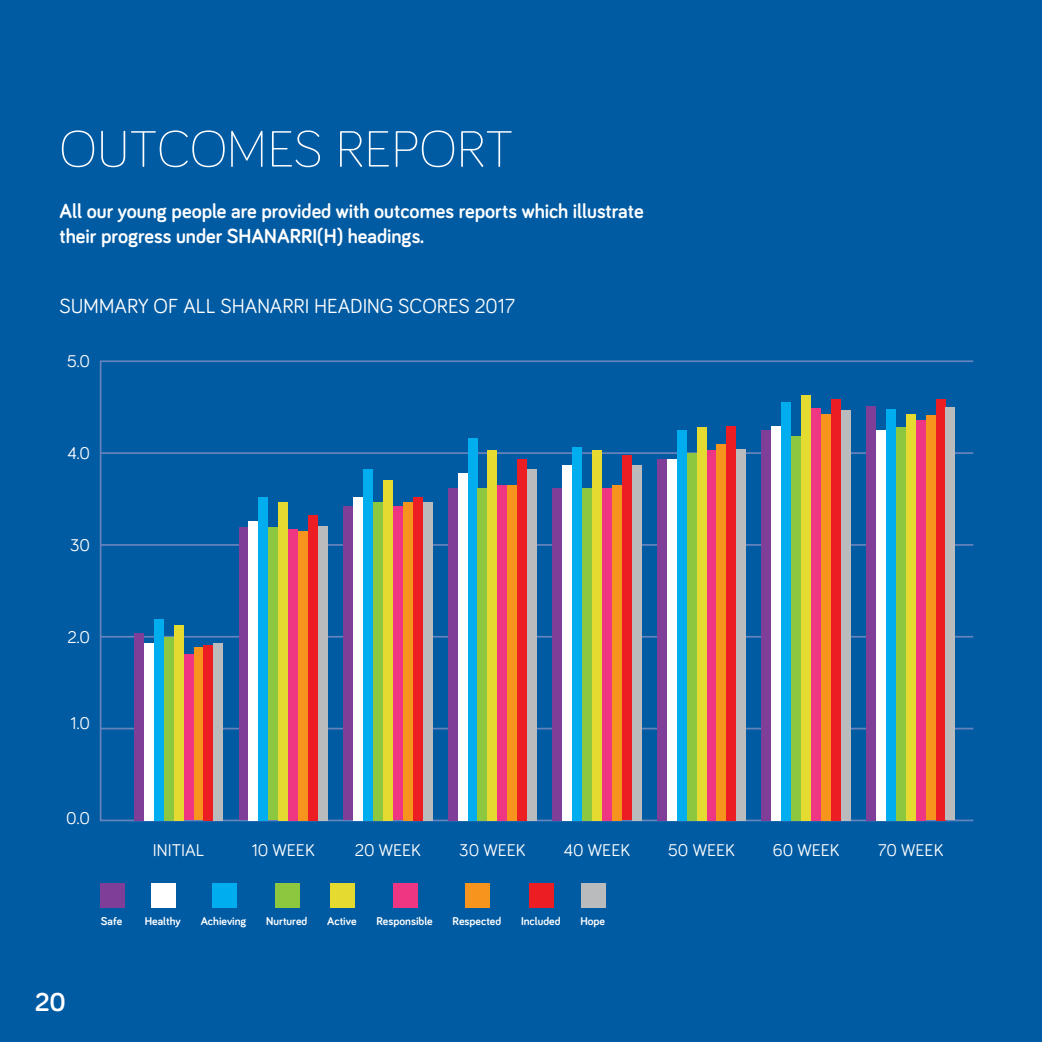
<style>
.page{position:relative;width:1042px;height:1042px;background:#005ba3}
.page>*{position:absolute;margin:0;border:0;box-sizing:border-box;transform-origin:0 0}
.t1{font:300 52.5px "Bariol";color:#fff}
.t2{font:700 26.6px "Bariol";color:#fff}
.t3{font:700 21px/25.2px "Bariol";color:#fff}
.t4{font:21px "Bariol";color:#fff}
.t5{font:17.5px "Bariol";color:#fff}
.t6{font:700 11.72px "Bariol";color:#fff}
</style>
<div class="page">
<hr style="left:101px;top:544px;width:872px;height:2px;background:#6482bb">
<hr style="left:101px;top:728px;width:872px;height:1px;background:#6482bb">
<hr style="left:101px;top:636px;width:872px;height:1px;background:#6482bb">
<hr style="left:101px;top:452px;width:872px;height:2px;background:#6482bb">
<div style="left:134px;top:633px;width:10px;height:187px;background:#7f3f98"></div>
<div style="left:144px;top:643px;width:10px;height:177px;background:#fff"></div>
<div style="left:154px;top:618px;width:10px;height:202px;background:#00aeef"></div>
<div style="left:164px;top:637px;width:10px;height:183px;background:#8dc63f"></div>
<div style="left:174px;top:625px;width:10px;height:195px;background:#e5db30"></div>
<div style="left:184px;top:654px;width:10px;height:166px;background:#ee3682"></div>
<div style="left:194px;top:647px;width:9px;height:173px;background:#f7941e"></div>
<div style="left:203px;top:644px;width:10px;height:176px;background:#ed1d24"></div>
<div style="left:213px;top:643px;width:10px;height:177px;background:#b9bbbd"></div>
<div style="left:239px;top:527px;width:9px;height:293px;background:#7f3f98"></div>
<div style="left:248px;top:521px;width:10px;height:299px;background:#fff"></div>
<div style="left:258px;top:497px;width:10px;height:323px;background:#00aeef"></div>
<div style="left:268px;top:527px;width:10px;height:293px;background:#8dc63f"></div>
<div style="left:278px;top:502px;width:10px;height:318px;background:#e5db30"></div>
<div style="left:288px;top:529px;width:10px;height:291px;background:#ee3682"></div>
<div style="left:298px;top:531px;width:10px;height:289px;background:#f7941e"></div>
<div style="left:308px;top:515px;width:10px;height:305px;background:#ed1d24"></div>
<div style="left:318px;top:526px;width:10px;height:294px;background:#b9bbbd"></div>
<div style="left:343px;top:506px;width:10px;height:314px;background:#7f3f98"></div>
<div style="left:353px;top:497px;width:10px;height:323px;background:#fff"></div>
<div style="left:363px;top:469px;width:10px;height:351px;background:#00aeef"></div>
<div style="left:373px;top:502px;width:10px;height:318px;background:#8dc63f"></div>
<div style="left:383px;top:480px;width:10px;height:340px;background:#e5db30"></div>
<div style="left:393px;top:506px;width:10px;height:314px;background:#ee3682"></div>
<div style="left:403px;top:502px;width:10px;height:318px;background:#f7941e"></div>
<div style="left:413px;top:497px;width:9px;height:323px;background:#ed1d24"></div>
<div style="left:422px;top:502px;width:10px;height:318px;background:#b9bbbd"></div>
<div style="left:448px;top:488px;width:10px;height:332px;background:#7f3f98"></div>
<div style="left:458px;top:473px;width:9px;height:347px;background:#fff"></div>
<div style="left:467px;top:438px;width:10px;height:382px;background:#00aeef"></div>
<div style="left:477px;top:488px;width:10px;height:332px;background:#8dc63f"></div>
<div style="left:487px;top:450px;width:10px;height:370px;background:#e5db30"></div>
<div style="left:497px;top:485px;width:10px;height:335px;background:#ee3682"></div>
<div style="left:507px;top:485px;width:10px;height:335px;background:#f7941e"></div>
<div style="left:517px;top:459px;width:10px;height:361px;background:#ed1d24"></div>
<div style="left:527px;top:469px;width:10px;height:351px;background:#b9bbbd"></div>
<div style="left:552px;top:488px;width:10px;height:332px;background:#7f3f98"></div>
<div style="left:562px;top:465px;width:10px;height:355px;background:#fff"></div>
<div style="left:572px;top:447px;width:10px;height:373px;background:#00aeef"></div>
<div style="left:582px;top:488px;width:10px;height:332px;background:#8dc63f"></div>
<div style="left:592px;top:450px;width:10px;height:370px;background:#e5db30"></div>
<div style="left:602px;top:488px;width:10px;height:332px;background:#ee3682"></div>
<div style="left:612px;top:485px;width:10px;height:335px;background:#f7941e"></div>
<div style="left:622px;top:455px;width:10px;height:365px;background:#ed1d24"></div>
<div style="left:632px;top:465px;width:9px;height:355px;background:#b9bbbd"></div>
<div style="left:657px;top:459px;width:10px;height:361px;background:#7f3f98"></div>
<div style="left:667px;top:459px;width:10px;height:361px;background:#fff"></div>
<div style="left:677px;top:430px;width:10px;height:390px;background:#00aeef"></div>
<div style="left:687px;top:453px;width:9px;height:367px;background:#8dc63f"></div>
<div style="left:696px;top:427px;width:10px;height:393px;background:#e5db30"></div>
<div style="left:706px;top:449px;width:10px;height:371px;background:#ee3682"></div>
<div style="left:716px;top:444px;width:10px;height:376px;background:#f7941e"></div>
<div style="left:726px;top:426px;width:10px;height:394px;background:#ed1d24"></div>
<div style="left:736px;top:449px;width:10px;height:371px;background:#b9bbbd"></div>
<div style="left:761px;top:430px;width:10px;height:390px;background:#7f3f98"></div>
<div style="left:771px;top:426px;width:10px;height:394px;background:#fff"></div>
<div style="left:781px;top:402px;width:10px;height:418px;background:#00aeef"></div>
<div style="left:791px;top:436px;width:10px;height:384px;background:#8dc63f"></div>
<div style="left:801px;top:395px;width:10px;height:425px;background:#e5db30"></div>
<div style="left:811px;top:408px;width:10px;height:412px;background:#ee3682"></div>
<div style="left:821px;top:414px;width:10px;height:406px;background:#f7941e"></div>
<div style="left:831px;top:399px;width:10px;height:421px;background:#ed1d24"></div>
<div style="left:841px;top:410px;width:10px;height:410px;background:#b9bbbd"></div>
<div style="left:866px;top:406px;width:10px;height:414px;background:#7f3f98"></div>
<div style="left:876px;top:430px;width:10px;height:390px;background:#fff"></div>
<div style="left:886px;top:409px;width:10px;height:411px;background:#00aeef"></div>
<div style="left:896px;top:427px;width:10px;height:393px;background:#8dc63f"></div>
<div style="left:906px;top:414px;width:9px;height:406px;background:#e5db30"></div>
<div style="left:915px;top:420px;width:10px;height:400px;background:#ee3682"></div>
<div style="left:925px;top:415px;width:10px;height:405px;background:#f7941e"></div>
<div style="left:935px;top:399px;width:10px;height:421px;background:#ed1d24"></div>
<div style="left:945px;top:407px;width:10px;height:413px;background:#b9bbbd"></div>
<div style="left:100px;top:883px;width:25px;height:25px;background:#7f3f98"></div>
<div style="left:151px;top:883px;width:25px;height:25px;background:#fff"></div>
<div style="left:212px;top:883px;width:25px;height:25px;background:#00aeef"></div>
<div style="left:275px;top:883px;width:25px;height:25px;background:#8dc63f"></div>
<div style="left:330px;top:883px;width:25px;height:25px;background:#e5db30"></div>
<div style="left:393px;top:883px;width:25px;height:25px;background:#ee3682"></div>
<div style="left:465px;top:883px;width:25px;height:25px;background:#f7941e"></div>
<div style="left:529px;top:883px;width:25px;height:25px;background:#ed1d24"></div>
<div style="left:581px;top:883px;width:25px;height:25px;background:#b9bbbd"></div>
<h1 class="t1" style="left:60px;top:113px;width:455px">OUTCOMES REPORT</h1>
<p class="t3" style="left:60px;top:198px;width:586px">All our young people are provided with outcomes reports which illustrate their progress under SHANARRI(H) headings.</p>
<p class="t4" style="left:60px;top:292px;width:457px">SUMMARY OF ALL SHANARRI HEADING SCORES 2017</p>
<p class="t5" style="left:67px;top:349px;width:25px">5.0</p>
<p class="t5" style="left:67px;top:441px;width:24px">4.0</p>
<p class="t5" style="left:70px;top:533px;width:22px">30</p>
<p class="t5" style="left:67px;top:625px;width:24px">2.0</p>
<p class="t5" style="left:71px;top:711px;width:21px">1.0</p>
<p class="t5" style="left:66px;top:806px;width:25px">0.0</p>
<p class="t5" style="left:153px;top:838px;width:53px">INITIAL</p>
<p class="t5" style="left:252px;top:838px;width:64px">10 WEEK</p>
<p class="t5" style="left:355px;top:838px;width:68px">20 WEEK</p>
<p class="t5" style="left:459px;top:838px;width:68px">30 WEEK</p>
<p class="t5" style="left:564px;top:838px;width:68px">40 WEEK</p>
<p class="t5" style="left:668px;top:838px;width:68px">50 WEEK</p>
<p class="t5" style="left:773px;top:838px;width:68px">60 WEEK</p>
<p class="t5" style="left:878px;top:838px;width:67px">70 WEEK</p>
<p class="t6" style="left:101px;top:913px;width:23px">Safe</p>
<p class="t6" style="left:145px;top:913px;width:37px">Healthy</p>
<p class="t6" style="left:201px;top:913px;width:47px">Achieving</p>
<p class="t6" style="left:266px;top:913px;width:43px">Nurtured</p>
<p class="t6" style="left:327px;top:913px;width:31px">Active</p>
<p class="t6" style="left:376px;top:913px;width:58px">Responsible</p>
<p class="t6" style="left:452px;top:913px;width:50px">Respected</p>
<p class="t6" style="left:521px;top:913px;width:41px">Included</p>
<p class="t6" style="left:580px;top:913px;width:26px">Hope</p>
<p class="t2" style="left:35px;top:984px;width:33px">20</p>
</div>
